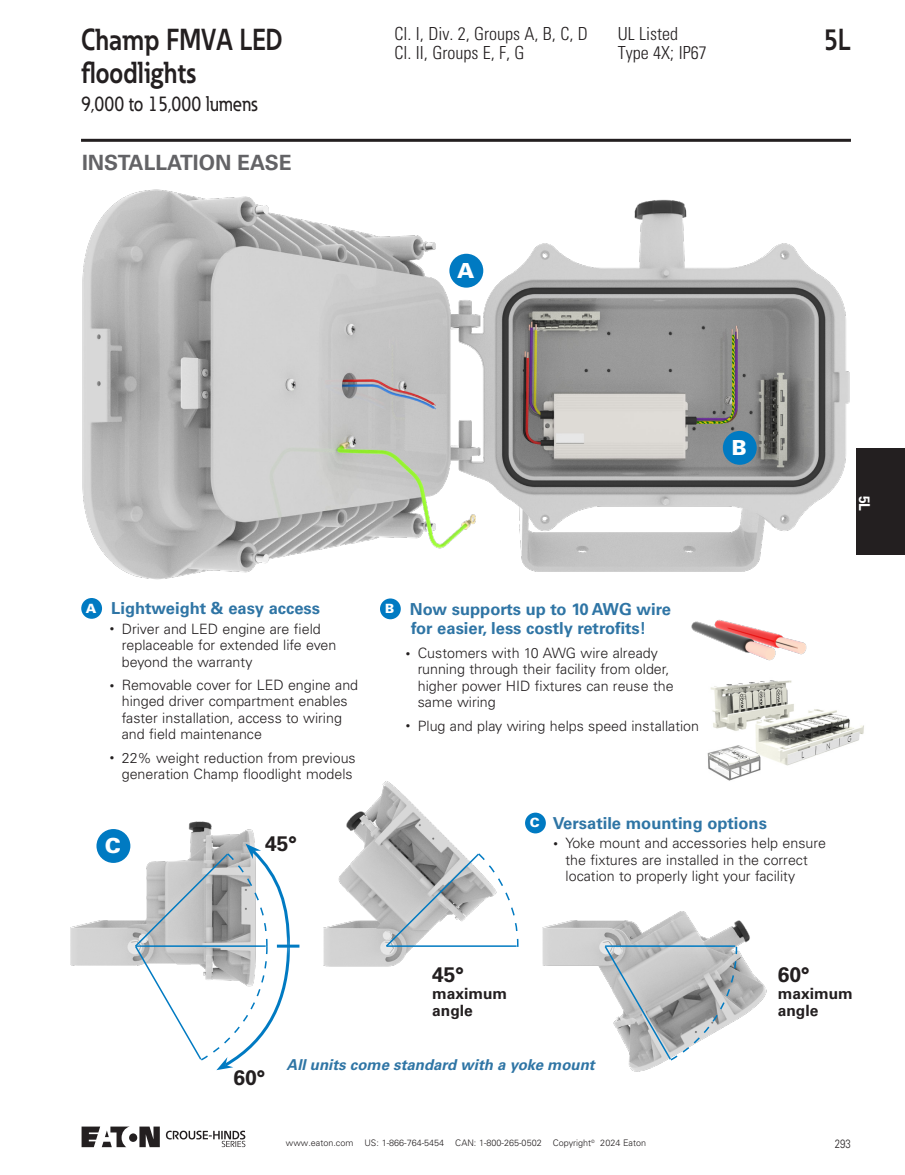
<style>
.page{position:relative;width:905px;height:1175px;background:#fff}
.page>*{position:absolute;margin:0;border:0;box-sizing:border-box;transform-origin:0 0}
.Product_Family{font:700 30px/33px "Eaton";color:#231f20;scale:.86 1}
.Product_Family-2{font:500 21px "Eaton";color:#231f20;scale:.86 1}
.t1{font:700 21px "Univers LT Std";color:#636366}
.t2{font:700 21px "Univers LT Std";color:#231f20}
.t3{font:900 20.7px "Univers LT Std";color:#fff}
.Info_Header{font:300 condensed 18px "Univers LT Std";color:#231f20}
._02_Body_Subhead__8_5_pt{font:700 16.5px/19.5px "Univers LT Std";color:#2f75a5}
.t4{font:700 15.45px/17.1px "Univers LT Std";color:#231f20}
.t5{font:italic 700 15px "Univers LT Std";color:#2f75a5}
.t6{font:700 15px "Univers LT Std";color:#fff;scale:.92 1}
.t7{font:300 14.25px/16.5px "Univers LT Std";color:#231f20}
.t8{font:900 12.75px "Univers LT Std";color:#fff}
.t9{font:300 12px "Univers LT Std";color:#231f20;scale:.8 1}
.t10{font:300 9px "Univers LT Std";color:#231f20}
.s1{font-size:9px}
</style>
<div class="page">
<hr style="left:81px;top:139px;width:769px;height:3px;background:#231f20">
<div style="left:129px;top:1133px;width:8px;height:8px;background:#231f20;border-radius:50%"></div>
<svg style="left:139px;top:1126px;width:21px;height:21px"></svg>
<svg style="left:82px;top:1126px;width:48px;height:21px"></svg>
<svg style="left:166px;top:1130px;width:79px;height:17px"></svg>
<div style="left:856px;top:448px;width:48px;height:107px;background:#231f20"></div>
<img style="left:82px;top:189px;width:768px;height:391px">
<div style="left:81px;top:598px;width:21px;height:21px;background:#007ac2;border-radius:50%"></div>
<div style="left:722px;top:431px;width:34px;height:34px;background:#007ac2;border-radius:50%"></div>
<div style="left:449px;top:254px;width:34px;height:34px;background:#007ac2;border-radius:50%"></div>
<img style="left:707px;top:680px;width:157px;height:101px">
<div style="left:380px;top:598px;width:21px;height:21px;background:#007ac2;border-radius:50%"></div>
<img style="left:691px;top:619px;width:116px;height:42px">
<img style="left:70px;top:821px;width:184px;height:145px">
<img style="left:323px;top:781px;width:218px;height:186px">
<div style="left:470px;top:845px;width:58px;height:110px;background:#fff"></div>
<svg style="left:373px;top:840px;width:146px;height:119px"></svg>
<img style="left:520px;top:894px;width:247px;height:178px">
<div style="left:96px;top:829px;width:34px;height:34px;background:#007ac2;border-radius:50%"></div>
<div style="left:525px;top:812px;width:21px;height:21px;background:#007ac2;border-radius:50%"></div>
<div style="left:662px;top:938px;width:84px;height:130px;background:#fff;opacity:.75"></div>
<svg style="left:591px;top:933px;width:147px;height:138px"></svg>
<div style="left:236px;top:834px;width:64px;height:121px;background:#fff"></div>
<svg style="left:122px;top:840px;width:168px;height:231px"></svg>
<div style="left:267px;top:934px;width:42px;height:23px;background:#fff"></div>
<hr style="left:277px;top:944px;width:22px;height:3px;background:#007ac2">
<p class="Product_Family" style="left:81px;top:22px;width:236px">Champ FMVA LED floodlights</p>
<p class="Info_Header" style="left:394px;top:22px;width:195px">Cl. I, Div. 2, Groups A, B, C, D</p>
<p class="Info_Header" style="left:394px;top:42px;width:131px">Cl. II, Groups E, F, G</p>
<p class="Product_Family-2" style="left:81px;top:90px;width:207px">9,000 to 15,000 lumens</p>
<p class="t1" style="left:82px;top:151px;width:211px">INSTALLATION EASE</p>
<p class="Info_Header" style="left:618px;top:22px;width:62px">UL Listed</p>
<p class="Info_Header" style="left:618px;top:42px;width:90px">Type 4X; IP67</p>
<p class="t3" style="left:457px;top:257px;width:19px">A</p>
<h1 class="Product_Family" style="left:823px;top:22px;width:33px">5L</h1>
<p class="t3" style="left:731px;top:434px;width:16px">B</p>
<p class="t6" style="left:873px;top:495px;width:18px;rotate:90deg">5L</p>
<p class="t8" style="left:86px;top:600px;width:12px">A</p>
<p class="_02_Body_Subhead__8_5_pt" style="left:111px;top:599px;width:210px">Lightweight &amp; easy access</p>
<p class="t7" style="left:122px;top:620px;width:216px;text-indent:-12px"><span class="s1">•</span> Driver and LED engine are field replaceable for extended life even beyond the warranty</p>
<p class="t7" style="left:122px;top:676px;width:238px;text-indent:-12px"><span class="s1">•</span> Removable cover for LED engine and hinged driver compartment enables faster installation, access to wiring and field maintenance</p>
<p class="t7" style="left:110px;top:749px;width:247px;text-align:right"><span class="s1">•</span> 22% weight reduction from previous generation Champ floodlight models</p>
<p class="t3" style="left:105px;top:832px;width:18px">C</p>
<p class="t2" style="left:265px;top:831px;width:33px">45°</p>
<p class="t8" style="left:385px;top:600px;width:11px">B</p>
<p class="_02_Body_Subhead__8_5_pt" style="left:410px;top:599px;width:262px">Now supports up to 10 AWG wire for easier, less costly retrofits!</p>
<p class="t7" style="left:418px;top:644px;width:257px;text-indent:-12px"><span class="s1">•</span> Customers with 10 AWG wire already running through their facility from older, higher power HID fixtures can reuse the same wiring</p>
<p class="t7" style="left:406px;top:717px;width:295px"><span class="s1">•</span> Plug and play wiring helps speed installation</p>
<p class="t8" style="left:530px;top:814px;width:11px">C</p>
<p class="_02_Body_Subhead__8_5_pt" style="left:553px;top:813px;width:215px">Versatile mounting options</p>
<p class="t7" style="left:565px;top:835px;width:262px;text-indent:-12px"><span class="s1">•</span> Yoke mount and accessories help ensure the fixtures are installed in the correct location to properly light your facility</p>
<p class="t2" style="left:233px;top:1065px;width:33px">60°</p>
<p class="t2" style="left:432px;top:961px;width:33px">45°</p>
<p class="t4" style="left:432px;top:984px;width:76px">maximum angle</p>
<p class="t5" style="left:286px;top:1056px;width:310px">All units come standard with a yoke mount</p>
<p class="t2" style="left:777px;top:961px;width:33px">60°</p>
<p class="t4" style="left:777px;top:984px;width:76px">maximum angle</p>
<p class="t10" style="left:286px;top:1136px;width:362px">www.eaton.com US: 1-866-764-5454 CAN: 1-800-265-0502 Copyright<sup>©</sup> 2024 Eaton</p>
<p class="t9" style="left:834px;top:1136px;width:22px">293</p>
</div>
